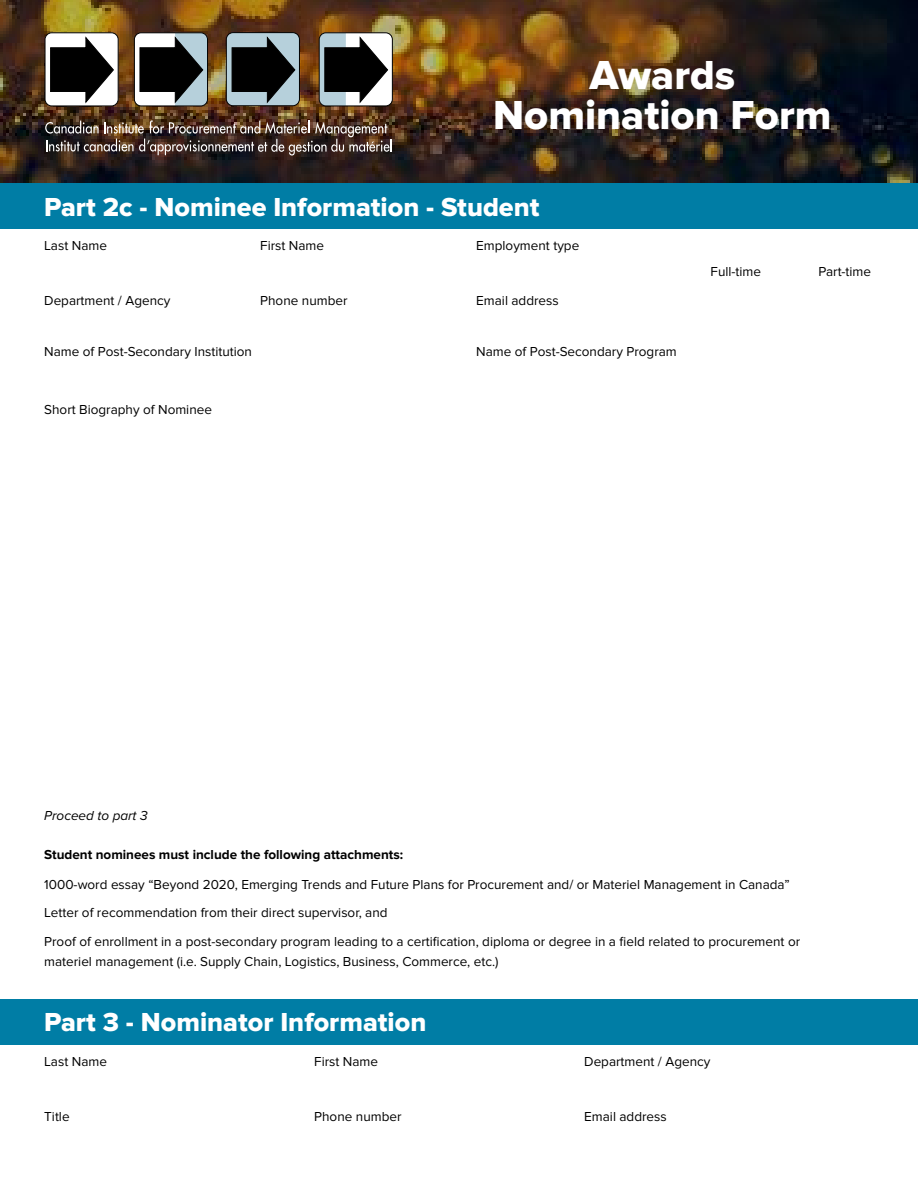
<style>
.page{position:relative;width:918px;height:1188px;background:#fff}
.page>*{position:absolute;margin:0;border:0;box-sizing:border-box;transform-origin:0 0}
.t1{font:42px/39.6px "Proxima Nova Extrabld";color:#fff;text-align:center}
.t2{font:27px "Proxima Nova Extrabld";color:#fff}
.t3{font:13.5px/28.8px "Proxima Nova";color:#000}
.t4{font:700 13.5px "Proxima Nova";color:#000}
.t5{font:italic 13.5px "Proxima Nova";color:#000}
</style>
<div class="page">
<img style="left:0;top:0;width:918px;height:184px">
<div style="left:134px;top:33px;width:74px;height:73px;background:linear-gradient(to bottom,#fdfdfd,#f8f8f8);border-radius:7px"></div>
<div style="left:319px;top:33px;width:73px;height:73px;background:#fff;border-radius:7px"></div>
<div style="left:45px;top:33px;width:73px;height:73px;background:#fff;border-radius:7px"></div>
<div style="left:45px;top:33px;width:73px;height:73px;border:1px solid #000;border-radius:7px"></div>
<svg style="left:51px;top:37px;width:62px;height:65px"></svg>
<div style="left:134px;top:33px;width:74px;height:73px;border:1px solid #000;border-radius:7px"></div>
<svg style="left:140px;top:33px;width:68px;height:73px"></svg>
<div style="left:319px;top:33px;width:74px;height:73px;border:1px solid #000;border-radius:7px"></div>
<svg style="left:319px;top:33px;width:69px;height:73px"></svg>
<div style="left:226px;top:33px;width:73px;height:73px;background:#b6d0db;border-radius:7px"></div>
<div style="left:226px;top:32px;width:74px;height:74px;border:1px solid #000;border-radius:7px"></div>
<svg style="left:232px;top:37px;width:63px;height:65px"></svg>
<img style="left:45px;top:120px;width:347px;height:36px">
<div style="left:0;top:999px;width:918px;height:46px;background:#007da5"></div>
<div style="left:0;top:184px;width:918px;height:45px;background:#007da5"></div>
<h1 class="t1" style="left:493px;top:57px;width:340px">Awards<br>Nomination Form</h1>
<h2 class="t2" style="left:44px;top:191px;width:497px">Part 2c - Nominee Information - Student</h2>
<p class="t3" style="left:44px;top:231px;width:64px">Last Name</p>
<p class="t3" style="left:260px;top:231px;width:65px">First Name</p>
<p class="t3" style="left:476px;top:231px;width:104px">Employment type</p>
<p class="t3" style="left:44px;top:286px;width:128px">Department / Agency</p>
<p class="t3" style="left:260px;top:286px;width:89px">Phone number</p>
<p class="t3" style="left:476px;top:286px;width:84px">Email address</p>
<p class="t3" style="left:44px;top:338px;width:209px">Name of Post-Secondary Institution</p>
<p class="t3" style="left:476px;top:338px;width:202px">Name of Post-Secondary Program</p>
<p class="t3" style="left:44px;top:395px;width:169px">Short Biography of Nominee</p>
<p class="t3" style="left:711px;top:257px;width:52px">Full-time</p>
<p class="t3" style="left:819px;top:257px;width:54px">Part-time</p>
<p class="t5" style="left:44px;top:806px;width:105px">Proceed to part 3</p>
<p class="t4" style="left:44px;top:847px;width:360px">Student nominees must include the following attachments:</p>
<p class="t3" style="left:44px;top:870px;width:757px">1000-word essay “Beyond 2020, Emerging Trends and Future Plans for Procurement and/ or Materiel Management in Canada”<br>Letter of recommendation from their direct supervisor, and<br>Proof of enrollment in a post-secondary program leading to a certification, diploma or degree in a field related to procurement or</p>
<p class="t3" style="left:44px;top:947px;width:456px">materiel management (i.e. Supply Chain, Logistics, Business, Commerce, etc.)</p>
<h2 class="t2" style="left:44px;top:1007px;width:384px">Part 3 - Nominator Information</h2>
<p class="t3" style="left:44px;top:1047px;width:64px">Last Name</p>
<p class="t3" style="left:314px;top:1047px;width:65px">First Name</p>
<p class="t3" style="left:584px;top:1047px;width:128px">Department / Agency</p>
<p class="t3" style="left:44px;top:1102px;width:27px">Title</p>
<p class="t3" style="left:314px;top:1102px;width:89px">Phone number</p>
<p class="t3" style="left:584px;top:1102px;width:84px">Email address</p>
</div>
